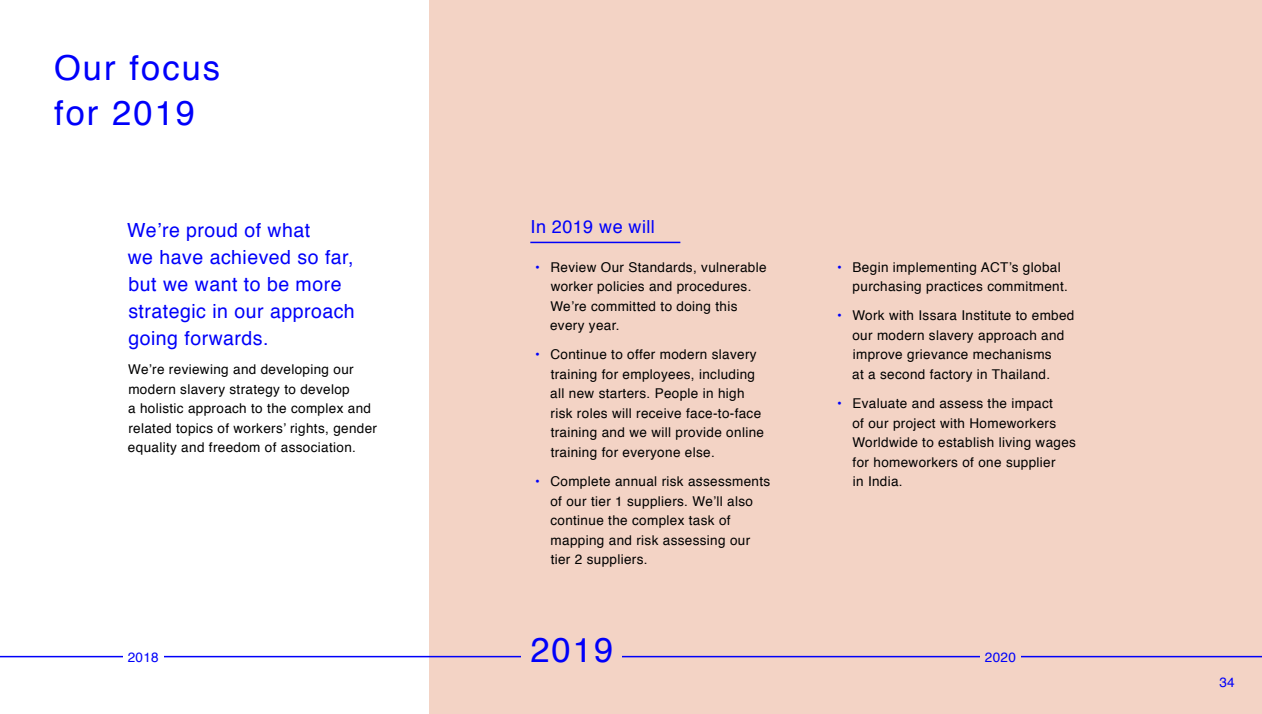
<style>
.page{position:relative;width:1262px;height:714px;background:#fff}
.page>*{position:absolute;margin:0;border:0;box-sizing:border-box;transform-origin:0 0}
.t1{font:34.5px/45px "Helvetica";letter-spacing:.06em;color:#0000fa}
.t2{font:19.5px/27px "Helvetica";letter-spacing:.025em;color:#0000fa}
.t3{font:18px "Helvetica";letter-spacing:.025em;color:#0000fa}
.t4{font:13.5px/19.5px "Helvetica";letter-spacing:.025em;color:#000}
.t5{font:13.5px "Helvetica";letter-spacing:.025em;color:#0000fa}
.s1{color:#0000fa}
</style>
<div class="page">
<div style="left:429px;top:0;width:832px;height:714px;background:#f3d3c5"></div>
<hr style="left:530px;top:242px;width:150px;height:1px;background:#0000fa">
<hr style="left:0;top:656px;width:1262px;height:1px;background:#0000fa">
<div style="left:521px;top:624px;width:101px;height:38px;background:#f3d3c5"></div>
<div style="left:123px;top:624px;width:40px;height:38px;background:#fff"></div>
<div style="left:980px;top:624px;width:40px;height:38px;background:#f3d3c5"></div>
<h1 class="t1" style="left:54px;top:46px;width:168px">Our focus for 2019</h1>
<h2 class="t2" style="left:127px;top:217px;width:229px">We’re proud of what<br>we have achieved so far, but we want to be more strategic in our approach going forwards.</h2>
<p class="t4" style="left:128px;top:360px;width:251px">We’re reviewing and developing our modern slavery strategy to develop<br>a holistic approach to the complex and related topics of workers’ rights, gender equality and freedom of association.</p>
<p class="t5" style="left:128px;top:647px;width:33px">2018</p>
<h3 class="t3" style="left:530px;top:212px;width:126px">In 2019 we will</h3>
<p class="t4" style="left:550px;top:258px;width:218px;text-indent:-15px"><span class="s1">•</span> Review Our Standards, vulnerable worker policies and procedures.<br>We’re committed to doing this every year.</p>
<p class="t4" style="left:550px;top:345px;width:215px;text-indent:-15px"><span class="s1">•</span> Continue to offer modern slavery training for employees, including all new starters. People in high risk roles will receive face-to-face training and we will provide online training for everyone else.</p>
<p class="t4" style="left:550px;top:472px;width:221px;text-indent:-15px"><span class="s1">•</span> Complete annual risk assessments of our tier 1 suppliers. We’ll also continue the complex task of mapping and risk assessing our tier 2 suppliers.</p>
<h1 class="t1" style="left:530px;top:628px;width:84px">2019</h1>
<p class="t4" style="left:852px;top:258px;width:217px;text-indent:-16px"><span class="s1">•</span> Begin implementing ACT’s global purchasing practices commitment.</p>
<p class="t4" style="left:852px;top:306px;width:224px;text-indent:-15px"><span class="s1">•</span> Work with Issara Institute to embed our modern slavery approach and improve grievance mechanisms<br>at a second factory in Thailand.</p>
<p class="t4" style="left:852px;top:394px;width:225px;text-indent:-15px"><span class="s1">•</span> Evaluate and assess the impact<br>of our project with Homeworkers<br>Worldwide to establish living wages for homeworkers of one supplier<br>in India.</p>
<p class="t5" style="left:985px;top:647px;width:33px">2020</p>
<p class="t5" style="left:1219px;top:672px;width:17px">34</p>
</div>
